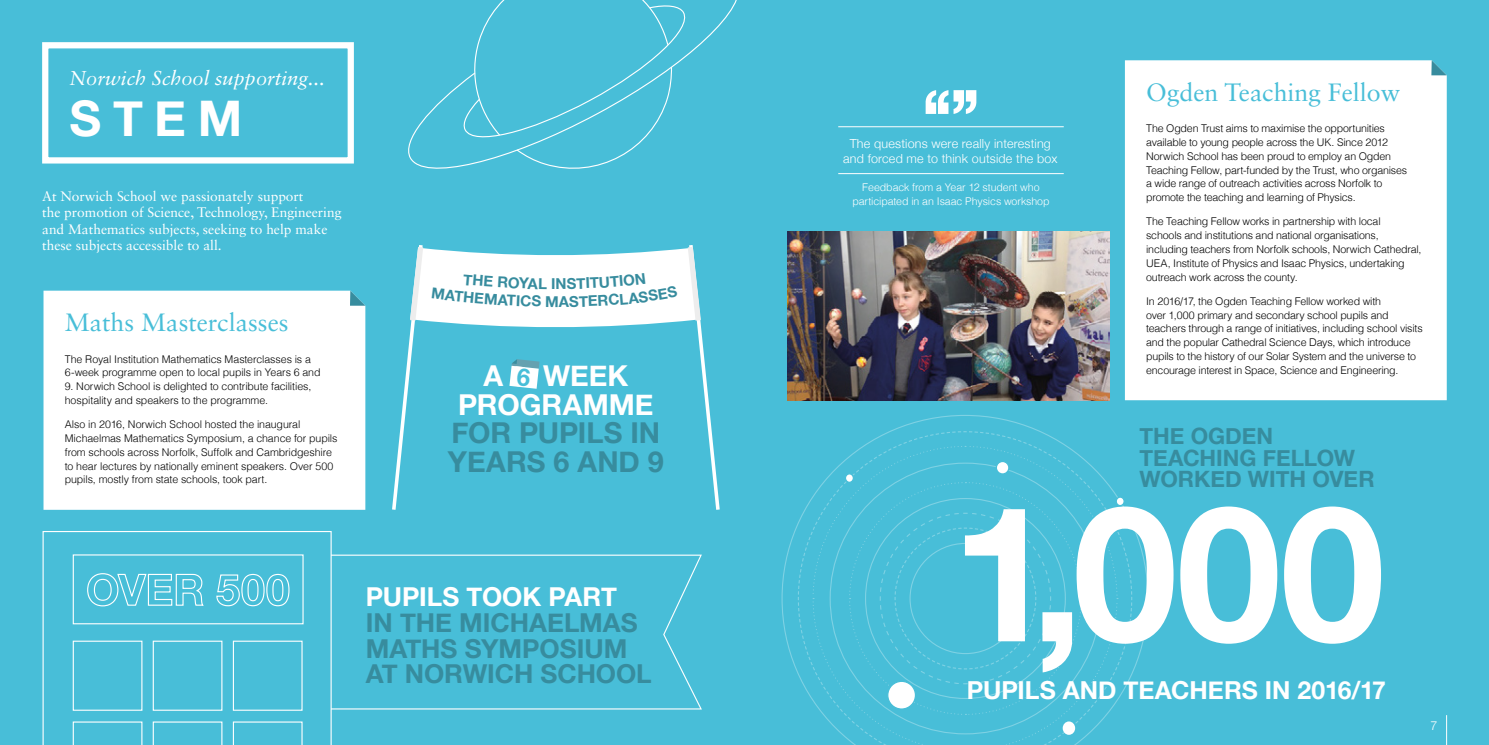
<style>
.page{position:relative;width:1489px;height:745px;background:#fff}
.page>*{position:absolute;margin:0;border:0;box-sizing:border-box;transform-origin:0 0}
.t1{font:700 188.5px "Helvetica Neue";color:#fff}
.t2{font:700 49px "Helvetica Neue";color:#fff}
.t3{font:700 28.75px/28.4px "Helvetica Neue";color:#378c9e}
.t4{font:700 28.75px/28.4px "Helvetica Neue";color:#fff;text-align:center}
.t5{font:700 26px/25.8px "Helvetica Neue";color:#378c9e}
.t6{font:700 26px "Helvetica Neue";letter-spacing:-.005em;color:#fff}
.t7{font:25px "Sabon LT Std";color:#48bed8}
.t8{font:700 24.75px "Helvetica Neue";color:#fff}
.t9{font:700 22.5px/21.5px "Helvetica Neue";color:#378c9e}
.t10{font:italic 20px "Sabon LT Std";color:#fff}
.t11{font:700 15px "Helvetica Neue";color:#378c9e}
.t12{font:13.75px/16.5px "Sabon LT Std";color:#fff}
.t13{font:300 12.5px/15px "Helvetica Neue";letter-spacing:.015em;color:#fff;text-align:center}
.t14{font:300 10.62px/13.8px "Helvetica";letter-spacing:-.015em;color:#000}
.t15{font:300 10.62px/13.8px "Helvetica";letter-spacing:-.01em;color:#fff;text-align:center}
</style>
<div class="page">
<div style="left:0;top:0;width:744px;height:744px;background:#48bed8"></div>
<div style="left:43px;top:290px;width:322px;height:219px;background:#fff"></div>
<svg style="left:350px;top:290px;width:15px;height:15px"></svg>
<svg style="left:43px;top:531px;width:289px;height:213px"></svg>
<div style="left:73px;top:554px;width:230px;height:70px;border:1px solid #fff"></div>
<div style="left:73px;top:640px;width:69px;height:70px;border:1px solid #fff"></div>
<svg style="left:73px;top:721px;width:69px;height:23px"></svg>
<div style="left:153px;top:640px;width:69px;height:70px;border:1px solid #fff"></div>
<svg style="left:153px;top:721px;width:69px;height:23px"></svg>
<div style="left:233px;top:640px;width:69px;height:70px;border:1px solid #fff"></div>
<svg style="left:233px;top:721px;width:69px;height:23px"></svg>
<svg style="left:87px;top:572px;width:118px;height:34px"></svg>
<svg style="left:216px;top:573px;width:74px;height:33px"></svg>
<svg style="left:330px;top:553px;width:372px;height:156px"></svg>
<div style="left:42px;top:42px;width:312px;height:121px;border:6px solid #fff"></div>
<svg style="left:408px;top:0;width:329px;height:169px"></svg>
<svg style="left:461px;top:0;width:231px;height:169px"></svg>
<div style="left:744px;top:0;width:744px;height:744px;background:#48bed8"></div>
<div style="left:1124px;top:60px;width:322px;height:340px;background:#fff"></div>
<svg style="left:1431px;top:60px;width:15px;height:15px"></svg>
<svg style="left:781px;top:415px;width:367px;height:329px"></svg>
<svg style="left:996px;top:461px;width:12px;height:12px"></svg>
<div style="left:995px;top:460px;width:14px;height:14px;border:1px solid #48bed8;border-radius:50%"></div>
<div style="left:887px;top:681px;width:28px;height:27px;background:#fff;border-radius:50%"></div>
<div style="left:887px;top:680px;width:29px;height:29px;border:1px solid #48bed8;border-radius:50%"></div>
<div style="left:1062px;top:721px;width:13px;height:13px;background:#fff;border-radius:50%"></div>
<svg style="left:845px;top:473px;width:8px;height:9px"></svg>
<div style="left:844px;top:473px;width:10px;height:9px;border:1px solid #48bed8;border-radius:50%"></div>
<svg style="left:1116px;top:497px;width:8px;height:8px"></svg>
<div style="left:1115px;top:496px;width:9px;height:10px;border:1px solid #48bed8;border-radius:50%"></div>
<svg style="left:925px;top:90px;width:51px;height:24px"></svg>
<hr style="left:838px;top:126px;width:225px;height:1px;background:#fff">
<hr style="left:838px;top:173px;width:225px;height:1px;background:#fff">
<img style="left:787px;top:231px;width:322px;height:169px">
<hr style="left:1446px;top:714px;width:1px;height:30px;background:#fff">
<svg style="left:392px;top:245px;width:327px;height:264px"></svg>
<h3 class="t10" style="left:70px;top:66px;width:257px">Norwich School supporting...</h3>
<h2 class="t2" style="left:70px;top:80px;width:174px">STEM</h2>
<p class="t12" style="left:42px;top:187px;width:301px">At Norwich School we passionately support<br>the promotion of Science, Technology, Engineering and Mathematics subjects, seeking to help make these subjects accessible to all.</p>
<p class="t12" style="left:100px;top:237px;width:8px">e</p>
<h3 class="t7" style="left:65px;top:307px;width:225px">Maths Masterclasses</h3>
<p class="t14" style="left:65px;top:351px;width:257px">The Royal Institution Mathematics Masterclasses is a<br>6-week programme open to local pupils in Years 6 and</p>
<p class="t14" style="left:65px;top:378px;width:248px">9. Norwich School is delighted to contribute facilities, hospitality and speakers to the programme.</p>
<p class="t14" style="left:65px;top:416px;width:274px">Also in 2016, Norwich School hosted the inaugural Michaelmas Mathematics Symposium, a chance for pupils from schools across Norfolk, Suffolk and Cambridgeshire to hear lectures by nationally eminent speakers. Over 500 pupils, mostly from state schools, took part.</p>
<p class="t14" style="left:77px;top:351px;width:7px">e</p>
<h3 class="t7" style="left:1146px;top:77px;width:255px">Ogden Teaching Fellow</h3>
<p class="t14" style="left:1146px;top:121px;width:262px">The Ogden Trust aims to maximise the opportunities available to young people across the UK. Since 2012<br>Norwich School has been proud to employ an Ogden Teaching Fellow, part-funded by the Trust, who organises a wide range of outreach activities across Norfolk to promote the teaching and learning of Physics.</p>
<p class="t14" style="left:1146px;top:214px;width:277px">The Teaching Fellow works in partnership with local<br>schools and institutions and national organisations, including teachers from Norfolk schools, Norwich Cathedral, UEA, Institute of Physics and Isaac Physics, undertaking outreach work across the county.</p>
<p class="t14" style="left:1146px;top:293px;width:278px">In 2016/17, the Ogden Teaching Fellow worked with<br>over 1,000 primary and secondary school pupils and teachers through a range of initiatives, including school visits and the popular Cathedral Science Days, which introduce pupils to the history of our Solar System and the universe to encourage interest in Space, Science and Engineering.</p>
<p class="t13" style="left:843px;top:135px;width:216px">The questions were really interesting and forced me to think outside the box</p>
<p class="t15" style="left:852px;top:179px;width:199px">Feedback from a Year 12 student who participated in an Isaac Physics workshop</p>
<h3 class="t11" style="left:551px;top:272px;width:17px">IN</h3>
<h3 class="t11" style="left:545px;top:289px;width:25px">MA</h3>
<h3 class="t4" style="left:458px;top:362px;width:197px">A 6 WEEK<br>PROGRAMME</h3>
<h3 class="t3" style="left:448px;top:419px;width:218px">FOR PUPILS IN<br>YEARS 6 AND 9</h3>
<h3 class="t9" style="left:1139px;top:426px;width:236px">THE OGDEN<br>TEACHING FELLOW<br>WORKED WITH OVER</h3>
<h3 class="t6" style="left:366px;top:576px;width:252px">PUPILS TOOK PART</h3>
<h3 class="t5" style="left:366px;top:610px;width:287px">IN THE MICHAELMAS<br>MATHS SYMPOSIUM<br>AT NORWICH SCHOOL</h3>
<h1 class="t1" style="left:950px;top:425px;width:435px">1,000</h1>
<h3 class="t8" style="left:966px;top:669px;width:420px">PUPILS AND TEACHERS IN 2016/17</h3>
<p class="t13" style="left:1430px;top:716px;width:8px">7</p>
</div>
